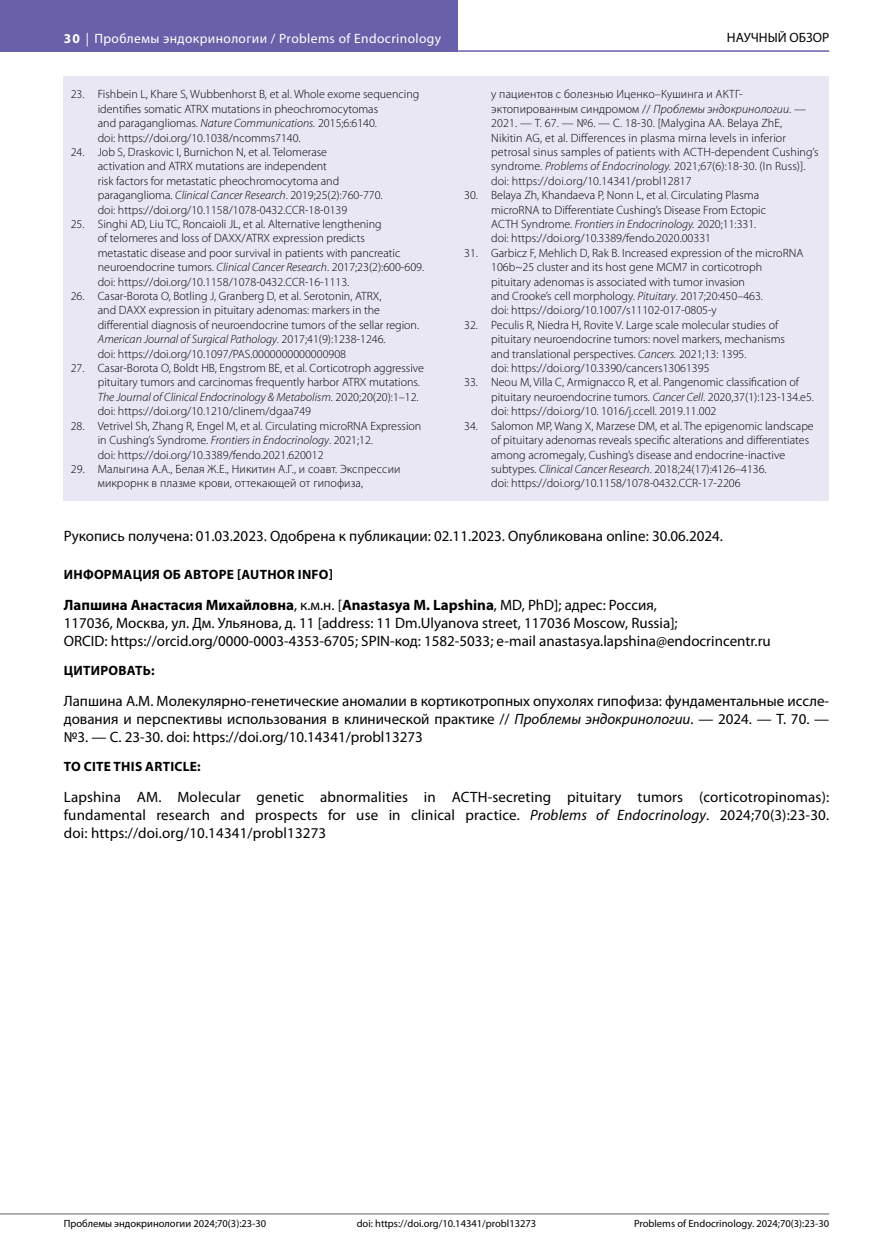
<style>
.page{position:relative;width:893px;height:1255px;background:#fff}
.page>*{position:absolute;margin:0;border:0;box-sizing:border-box;transform-origin:0 0}
.t1{font:15px/18px "Myriad Pro";color:#000;text-align:justify}
.t2{font:700 13.5px "Myriad Pro";letter-spacing:.02em;color:#000}
.t3{font:13.5px "Myriad Pro";letter-spacing:.03em;color:#fff}
.t4{font:13.5px "Myriad Pro";color:#000}
.t5{font:300 12px/14.4px "Myriad Pro";color:#000}
.t6{font:10.5px "Myriad Pro";color:#000}
.s1{font-weight:700}
.s2{font-style:italic}
</style>
<div class="page">
<hr style="left:0;top:50px;width:829px;height:2px;background:#6960aa">
<hr style="left:0;top:1213px;width:829px;height:1px;background:#939598">
<div style="left:0;top:0;width:457px;height:51px;background:#6960aa"></div>
<div style="left:64px;top:77px;width:765px;height:424px;background:#e9e7f4"></div>
<p class="t3" style="left:64px;top:30px;width:379px"><span class="s1">30</span> | Проблемы эндокринологии / Problems of Endocrinology</p>
<p class="t4" style="left:727px;top:29px;width:104px">НАУЧНЫЙ ОБЗОР</p>
<p class="t5" style="left:98px;top:87px;width:323px;text-indent:-27px">23. Fishbein L, Khare S, Wubbenhorst B, et al. Whole exome sequencing identifies somatic ATRX mutations in pheochromocytomas<br>and paragangliomas. <span class="s2">Nature Communications.</span> 2015;6:6140.<br>doi: https://doi.org/10.1038/ncomms7140.</p>
<p class="t5" style="left:98px;top:145px;width:286px;text-indent:-27px">24. Job S, Draskovic I, Burnichon N, et al. Telomerase<br>activation and ATRX mutations are independent<br>risk factors for metastatic pheochromocytoma and paraganglioma. <span class="s2">Clinical Cancer Research</span>. 2019;25(2):760-770. doi: https://doi.org/10.1158/1078-0432.CCR-18-0139</p>
<p class="t5" style="left:98px;top:217px;width:328px;text-indent:-27px">25. Singhi AD, Liu TC, Roncaioli JL, et al. Alternative lengthening<br>of telomeres and loss of DAXX/ATRX expression predicts<br>metastatic disease and poor survival in patients with pancreatic neuroendocrine tumors. <span class="s2">Clinical Cancer Research</span>. 2017;23(2):600-609. doi: https://doi.org/10.1158/1078-0432.CCR-16-1113.</p>
<p class="t5" style="left:98px;top:289px;width:323px;text-indent:-27px">26. Casar-Borota O, Botling J, Granberg D, et al. Serotonin, ATRX,<br>and DAXX expression in pituitary adenomas: markers in the differential diagnosis of neuroendocrine tumors of the sellar region.<br><span class="s2">American Journal of Surgical Pathology</span>. 2017;41(9):1238-1246.<br>doi: https://doi.org/10.1097/PAS.0000000000000908</p>
<p class="t5" style="left:98px;top:361px;width:328px;text-indent:-27px">27. Casar-Borota O, Boldt HB, Engstrom BE, et al. Corticotroph aggressive pituitary tumors and carcinomas frequently harbor ATRX mutations.<br><span class="s2">The Journal of Clinical Endocrinology &amp; Metabolism</span>. 2020;20(20):1–12. doi: https://doi.org/10.1210/clinem/dgaa749</p>
<p class="t5" style="left:98px;top:418px;width:325px;text-indent:-27px">28. Vetrivel Sh, Zhang R, Engel M, et al. Circulating microRNA Expression in Cushing’s Syndrome. <span class="s2">Frontiers in Endocrinology</span>. 2021;12.<br>doi: https://doi.org/10.3389/fendo.2021.620012</p>
<p class="t5" style="left:98px;top:461px;width:304px;text-indent:-27px">29. Малыгина А.A., Белая Ж.Е., Никитин А.Г., и соавт. Экспрессии микрорнк в плазме крови, оттекающей от гипофиза,</p>
<p class="t5" style="left:491px;top:87px;width:329px">у пациентов с болезнью Иценко–Кушинга и АКТГ&shy;эктопированным синдромом // <span class="s2">Проблемы эндокринологии</span>. — 2021. — Т. 67. — №6. — С. 18-30. [Malygina AA. Belaya ZhE,<br>Nikitin AG, et al. Differences in plasma mirna levels in inferior petrosal sinus samples of patients with ACTH-dependent Cushing’s syndrome. <span class="s2">Problems of Endocrinology.</span> 2021;67(6):18-30. (In Russ)]. doi: https://doi.org/10.14341/probl12817</p>
<p class="t5" style="left:491px;top:188px;width:276px;text-indent:-27px">30. Belaya Zh, Khandaeva P, Nonn L, et al. Circulating Plasma microRNA to Differentiate Cushing’s Disease From Ectopic ACTH Syndrome. <span class="s2">Frontiers in Endocrinology.</span> 2020;11:331. doi: https://doi.org/10.3389/fendo.2020.00331</p>
<p class="t5" style="left:491px;top:245px;width:314px;text-indent:-27px">31. Garbicz F, Mehlich D, Rak B. Increased expression of the microRNA 106b~25 cluster and its host gene MCM7 in corticotroph pituitary adenomas is associated with tumor invasion<br>and Crooke’s cell morphology. <span class="s2">Pituitary</span>. 2017;20:450–463.<br>doi: https://doi.org/10.1007/s11102-017-0805-y</p>
<p class="t5" style="left:491px;top:317px;width:295px;text-indent:-27px">32. Peculis R, Niedra H, Rovite V. Large scale molecular studies of pituitary neuroendocrine tumors: novel markers, mechanisms and translational perspectives. <span class="s2">Cancers.</span> 2021;13: 1395.<br>doi: https://doi.org/10.3390/cancers13061395</p>
<p class="t5" style="left:491px;top:375px;width:324px;text-indent:-27px">33. Neou M, Villa C, Armignacco R, et al. Pangenomic classification of pituitary neuroendocrine tumors. <span class="s2">Cancer Cell</span>. 2020,37(1):123-134.e5. doi: https://doi.org/10. 1016/j.ccell. 2019.11.002</p>
<p class="t5" style="left:491px;top:418px;width:324px;text-indent:-27px">34. Salomon MP, Wang X, Marzese DM, et al. The epigenomic landscape of pituitary adenomas reveals specific alterations and differentiates among acromegaly, Cushing’s disease and endocrine-inactive subtypes. <span class="s2">Clinical Cancer Research</span>. 2018;24(17):4126–4136.<br>doi: https://doi.org/10.1158/1078-0432.CCR-17-2206</p>
<p class="t1" style="left:64px;top:527px;width:661px">Рукопись получена: 01.03.2023. Одобрена к публикации: 02.11.2023. Опубликована online: 30.06.2024.</p>
<p class="t2" style="left:64px;top:566px;width:271px">ИНФОРМАЦИЯ ОБ АВТОРЕ [AUTHOR INFO]</p>
<p class="t1" style="left:64px;top:595px;width:709px;text-align:left"><span class="s1">Лапшина Анастасия Михайловна</span>, к.м.н. [<span class="s1">Anastasya M. Lapshina</span>, MD, PhD]; адрес: Россия,<br>117036, Москва, ул. Дм. Ульянова, д. 11 [address: 11 Dm.Ulyanova street, 117036 Moscow, Russia];<br>ORCID: https://orcid.org/0000-0003-4353-6705; SPIN-код: 1582-5033; e-mail anastasya.lapshina@endocrincentr.ru</p>
<p class="t2" style="left:64px;top:661px;width:92px">ЦИТИРОВАТЬ:</p>
<p class="t1" style="left:64px;top:691px;width:767px">Лапшина А.М. Молекулярно-генетические аномалии в кортикотропных опухолях гипофиза: фундаментальные иссле&shy;дования и перспективы использования в клинической практике // <span class="s2">Проблемы эндокринологии</span>. — 2024. — Т. 70. — №3. — С. 23-30. doi: https://doi.org/10.14341/probl13273</p>
<p class="t2" style="left:64px;top:757px;width:138px">TO CITE THIS ARTICLE:</p>
<p class="t1" style="left:64px;top:787px;width:767px">Lapshina AM. Molecular genetic abnormalities in ACTH-secreting pituitary tumors (corticotropinomas): fundamental research and prospects for use in clinical practice. <span class="s2">Problems of Endocrinology</span>. 2024;70(3):23-30. doi: https://doi.org/10.14341/probl13273</p>
<p class="t6" style="left:64px;top:1216px;width:204px">Проблемы эндокринологии 2024;70(3):23-30</p>
<p class="t6" style="left:357px;top:1216px;width:181px">doi: https://doi.org/10.14341/probl13273</p>
<p class="t6" style="left:634px;top:1216px;width:197px">Problems of Endocrinology. 2024;70(3):23-30</p>
</div>
